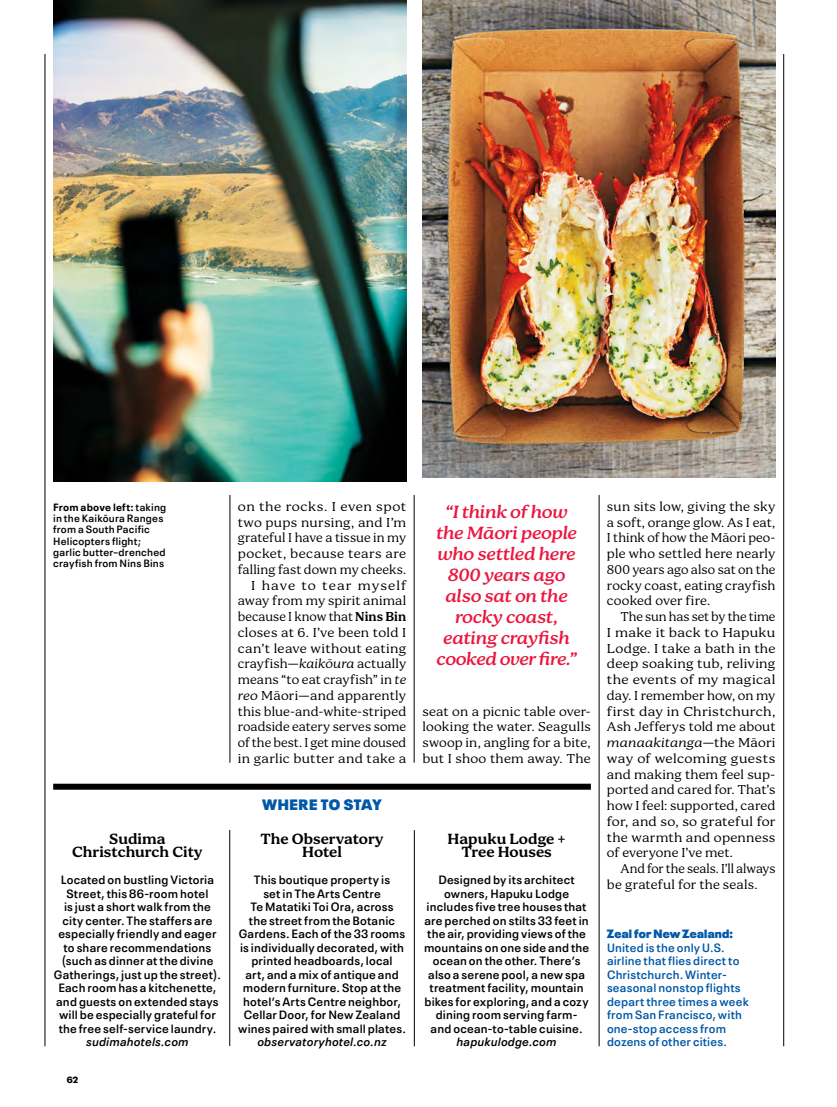
<style>
.page{position:relative;width:837px;height:1107px;background:#fff}
.page>*{position:absolute;margin:0;border:0;box-sizing:border-box;transform-origin:0 0}
.t1{font:italic 500 18px/21px "Bogue";letter-spacing:-.02em;color:#ea173f;text-align:center}
.t2{font:600 15px/13.5px "Bogue";color:#000;text-align:center}
.t3{font:900 15px "Neue Plak";letter-spacing:.035em;color:#0058a7}
.t4{font:300 13.2px/15.8px "Bogue";letter-spacing:.01em;color:#000;text-align:right;scale:1.05 1}
.t5{font:300 13.2px/15.8px "Bogue";letter-spacing:.01em;color:#000;text-align:justify;scale:.96 1}
.t6{font:300 13.2px/15.8px "Bogue";letter-spacing:.01em;color:#000;text-align:justify}
.t7{font:300 13.2px/15.8px "Bogue";letter-spacing:.01em;color:#000;scale:.95 1}
.t8{font:600 12px/13.5px "Neue Plak Text";letter-spacing:.015em;color:#000;text-align:center}
.t9{font:600 12px/13.5px "Neue Plak Text";letter-spacing:.015em;color:#0058a7}
.t10{font:italic 600 12px "Neue Plak Text";letter-spacing:.01em;color:#000}
.t11{font:900 12px "Neue Plak";letter-spacing:.02em;color:#0058a7}
.t12{font:600 10.5px/11.2px "Neue Plak Text";letter-spacing:.02em;color:#000}
.t13{font:900 9px "Neue Plak";color:#000}
.s1{font-weight:700}
.s2{font-weight:600}
.s3{font-style:italic}
</style>
<div class="page">
<hr style="left:783px;top:54px;width:1px;height:992px;background:#000">
<hr style="left:45px;top:54px;width:1px;height:992px;background:#000">
<hr style="left:599px;top:495px;width:1px;height:551px;background:#000">
<hr style="left:230px;top:495px;width:1px;height:268px;background:#000">
<hr style="left:414px;top:495px;width:1px;height:268px;background:#000">
<img style="left:53px;top:0;width:353px;height:481px">
<hr style="left:229px;top:830px;width:1px;height:216px;background:#000">
<hr style="left:414px;top:830px;width:1px;height:216px;background:#000">
<div style="left:53px;top:784px;width:538px;height:6px;background:#000"></div>
<img style="left:422px;top:0;width:353px;height:478px">
<p class="t12" style="left:53px;top:500px;width:115px"><span class="s1">From above left:</span> taking in the Kaikōura Ranges from a South Pacific<br>Helicopters flight; garlic butter–drenched crayfish from Nins Bins</p>
<p class="t2" style="left:72px;top:832px;width:132px">Sudima<br>Christchurch City</p>
<p class="t8" style="left:54px;top:872px;width:168px">Located on bustling Victoria<br>Street, this 86-room hotel<br>is just a short walk from the city center. The staffers are especially friendly and eager to share recommendations (such as dinner at the divine<br>Gatherings, just up the street).<br>Each room has a kitchenette, and guests on extended stays will be especially grateful for the free self-service laundry.</p>
<p class="t10" style="left:86px;top:1032px;width:104px">sudimahotels.com</p>
<p class="t13" style="left:67px;top:1072px;width:13px">62</p>
<p class="t4" style="left:238px;top:498px;width:162px">on the rocks. I even spot two pups nursing, and I’m grateful I have a tissue in my pocket, because tears are falling fast down my cheeks.<br>I have to tear myself away from my spirit animal because I know that <span class="s2">Nins Bin </span>closes at 6. I’ve been told I can’t leave without eating crayfish—<span class="s3">kaikōura</span> actually means “to eat crayfish” in <span class="s3">te reo</span> Māori—and apparently this blue-and-white-striped roadside eatery serves some of the best. I get mine doused in garlic butter and take a</p>
<p class="t6" style="left:607px;top:498px;width:170px">sun sits low, giving the sky a soft, orange glow. As I eat, I think of how the Māori peo&shy;ple who settled here nearly 800 years ago also sat on the rocky coast, eating crayfish cooked over fire.</p>
<h1 class="t1" style="left:436px;top:501px;width:142px">“I think of how the Māori people who settled here<br>800 years ago also sat on the rocky coast, eating crayfish cooked over fire.”</h1>
<p class="t5" style="left:607px;top:609px;width:177px;text-indent:14px">The sun has set by the time I make it back to Hapuku Lodge. I take a bath in the deep soaking tub, reliving the events of my magical day. I remember how, on my first day in Christchurch, Ash Jefferys told me about <span class="s3">manaakitanga</span>—the Māori way of welcoming guests and making them feel sup&shy;ported and cared for. That’s how I feel: supported, cared for, and so, so grateful for the warmth and openness of everyone I’ve met.</p>
<p class="t7" style="left:607px;top:861px;width:179px;text-indent:14px">And for the seals. I’ll always be grateful for the seals.</p>
<p class="t11" style="left:607px;top:924px;width:128px">Zeal for New Zealand:</p>
<p class="t9" style="left:607px;top:939px;width:143px">United is the only U.S. airline that flies direct to<br>Christchurch. Winter&shy;seasonal nonstop flights depart three times a week from San Francisco, with one-stop access from dozens of other cities.</p>
<p class="t6" style="left:422px;top:703px;width:170px">seat on a picnic table over&shy;looking the water. Seagulls swoop in, angling for a bite, but I shoo them away. The</p>
<p class="t3" style="left:262px;top:792px;width:121px">WHERE TO STAY</p>
<p class="t2" style="left:261px;top:832px;width:125px">The Observatory<br>Hotel</p>
<p class="t8" style="left:238px;top:872px;width:169px">This boutique property is<br>set in The Arts Centre<br>Te Matatiki Toi Ora, across<br>the street from the Botanic<br>Gardens. Each of the 33 rooms is individually decorated, with printed headboards, local<br>art, and a mix of antique and modern furniture. Stop at the hotel’s Arts Centre neighbor,<br>Cellar Door, for New Zealand wines paired with small plates.</p>
<p class="t10" style="left:257px;top:1032px;width:131px">observatoryhotel.co.nz</p>
<p class="t2" style="left:448px;top:832px;width:120px">Hapuku Lodge +<br>Tree Houses</p>
<p class="t8" style="left:424px;top:872px;width:167px">Designed by its architect owners, Hapuku Lodge includes five tree houses that are perched on stilts 33 feet in the air, providing views of the mountains on one side and the ocean on the other. There’s also a serene pool, a new spa treatment facility, mountain bikes for exploring, and a cozy dining room serving farm&shy;and ocean-to-table cuisine.</p>
<p class="t10" style="left:457px;top:1032px;width:101px">hapukulodge.com</p>
</div>
